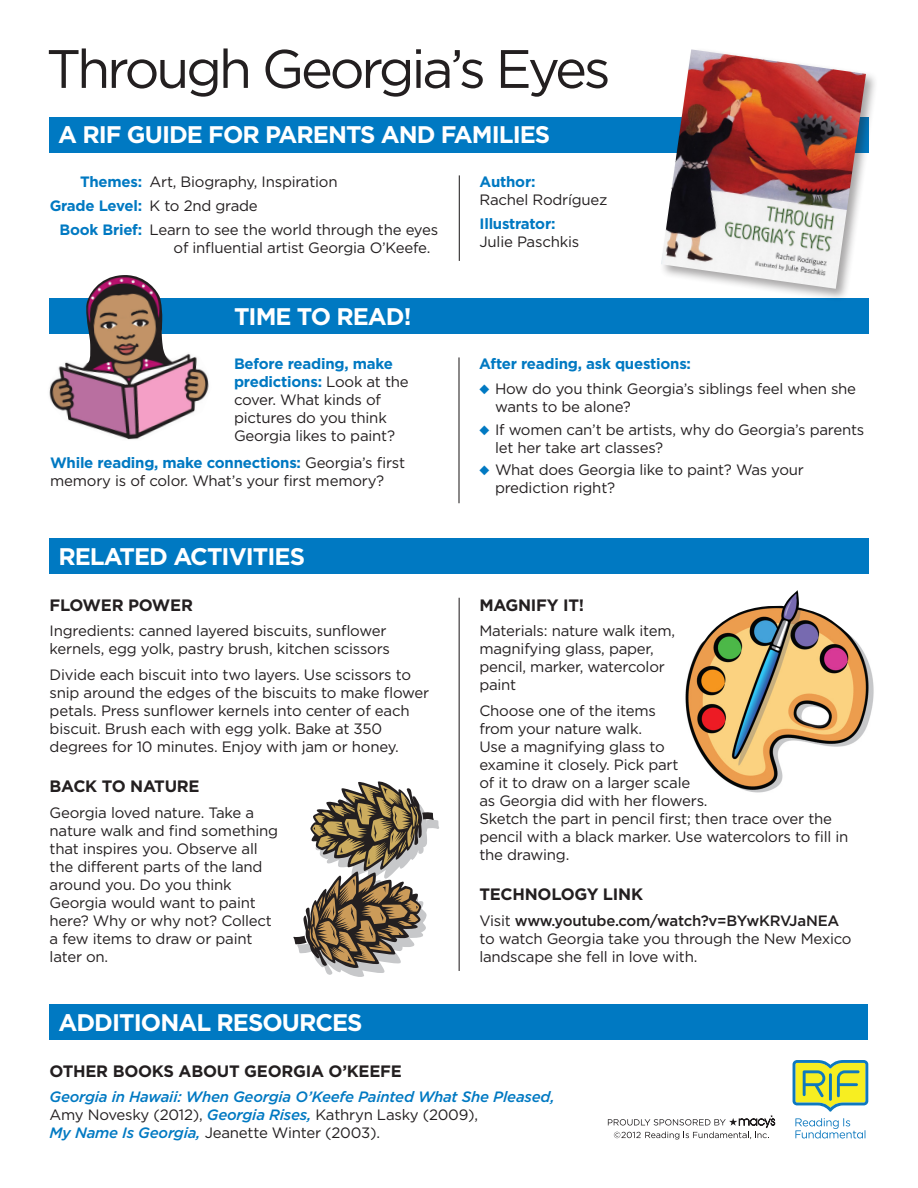
<style>
.page{position:relative;width:918px;height:1188px;background:#fff}
.page>*{position:absolute;margin:0;border:0;box-sizing:border-box;transform-origin:0 0}
.t1{font:54px "Gotham";letter-spacing:-.06em;color:#231f20}
.White_Type_in_Blue_B{font:700 24px "Gotham";letter-spacing:-.04em;color:#fff}
.Black_Subhead{font:700 16.5px "Gotham";letter-spacing:-.015em;color:#231f20}
.Other_Books_Subhead{font:700 16.5px "Gotham";letter-spacing:-.015em;color:#231f20}
.Related_Activities_T{font:15px/18px "Gotham";letter-spacing:-.015em;color:#231f20}
.Time_to_Read_Text{font:15px/18px "Gotham";letter-spacing:-.015em;color:#231f20}
.Themes_Text{font:15px/18px "Gotham";letter-spacing:-.015em;color:#231f20}
.Additional_Resources{font:italic 500 15px/18px "Gotham";letter-spacing:-.015em;color:#0079c2}
.Bulleted_Text{font:15px/18px "Gotham";letter-spacing:-.015em;color:#231f20}
.First_Bulleted_Text{font:15px/18px "Gotham";letter-spacing:-.015em;color:#231f20}
.Time_to_Read_Text-2{font:700 15px "Gotham";letter-spacing:-.015em;color:#0079c2}
.Themes_Text-2{font:700 15px "Gotham";letter-spacing:-.02em;color:#0079c2}
.s1{font-weight:700;color:#0079c2}
.s2{font-weight:400;color:#231f20}
.s3{color:#0079c2}
.s4{font-weight:500}
.s5{font-weight:400;font-style:normal;color:#231f20}
</style>
<div class="page">
<img style="left:685px;top:590px;width:189px;height:203px">
<svg style="left:293px;top:782px;width:146px;height:195px"></svg>
<div style="left:49px;top:117px;width:819px;height:36px;background:#0079c2"></div>
<div style="left:50px;top:298px;width:819px;height:36px;background:#0079c2"></div>
<img style="left:49px;top:275px;width:160px;height:165px">
<div style="left:49px;top:538px;width:820px;height:36px;background:#0079c2"></div>
<hr style="left:459px;top:598px;width:1px;height:373px;background:#231f20">
<svg style="left:793px;top:1060px;width:75px;height:52px;background:#b4ce6d"></svg>
<svg style="left:795px;top:1118px;width:71px;height:21px"></svg>
<svg style="left:608px;top:1115px;width:167px;height:25px"></svg>
<div style="left:50px;top:1004px;width:818px;height:36px;background:#0079c2"></div>
<hr style="left:458px;top:357px;width:2px;height:146px;background:#231f20">
<hr style="left:459px;top:175px;width:1px;height:86px;background:#231f20">
<div style="left:659px;top:47px;width:220px;height:255px;background:#231f20;opacity:.4"></div>
<img style="left:661px;top:49px;width:205px;height:240px">
<p class="t1" style="left:46px;top:36px;width:566px">Through Georgia’s Eyes</p>
<p class="White_Type_in_Blue_B" style="left:58px;top:120px;width:494px">A RIF GUIDE FOR PARENTS AND FAMILIES</p>
<p class="Themes_Text" style="left:80px;top:173px;width:259px"><span class="s1">Themes:</span> Art, Biography, Inspiration</p>
<p class="Themes_Text-2" style="left:50px;top:197px;width:210px">Grade Level: <span class="s2">K to 2nd grade</span></p>
<p class="Themes_Text" style="left:59px;top:221px;width:380px"><span class="s1">Book Brief:</span> Learn to see the world through the eyes</p>
<p class="Themes_Text" style="left:174px;top:239px;width:258px">of influential artist Georgia O’Keefe.</p>
<p class="White_Type_in_Blue_B" style="left:234px;top:302px;width:179px">TIME TO READ!</p>
<p class="Time_to_Read_Text" style="left:234px;top:354px;width:176px"><span class="s1">Before reading, make predictions:</span> Look at the cover. What kinds of pictures do you think<br>Georgia likes to paint?</p>
<p class="Time_to_Read_Text" style="left:50px;top:453px;width:356px"><span class="s1">While reading, make connections:</span> Georgia’s first memory is of color. What’s your first memory?</p>
<p class="White_Type_in_Blue_B" style="left:58px;top:542px;width:248px">RELATED ACTIVITIES</p>
<p class="Black_Subhead" style="left:50px;top:595px;width:145px">FLOWER POWER</p>
<p class="Related_Activities_T" style="left:50px;top:622px;width:342px">Ingredients: canned layered biscuits, sunflower kernels, egg yolk, pastry brush, kitchen scissors</p>
<p class="Related_Activities_T" style="left:50px;top:666px;width:381px">Divide each biscuit into two layers. Use scissors to snip around the edges of the biscuits to make flower petals. Press sunflower kernels into center of each biscuit. Brush each with egg yolk. Bake at 350 degrees for 10 minutes. Enjoy with jam or honey.</p>
<p class="Black_Subhead" style="left:50px;top:777px;width:152px">BACK TO NATURE</p>
<p class="Related_Activities_T" style="left:50px;top:804px;width:230px">Georgia loved nature. Take a nature walk and find something that inspires you. Observe all the different parts of the land around you. Do you think<br>Georgia would want to paint here? Why or why not? Collect a few items to draw or paint later on.</p>
<p class="Themes_Text" style="left:480px;top:173px;width:129px"><span class="s1">Author:<br></span>Rachel Rodríguez</p>
<p class="Themes_Text" style="left:480px;top:215px;width:101px"><span class="s1">Illustrator:<br></span>Julie Paschkis</p>
<p class="Time_to_Read_Text-2" style="left:479px;top:355px;width:213px">After reading, ask questions:</p>
<p class="First_Bulleted_Text" style="left:495px;top:380px;width:363px;text-indent:-16px"><span class="s3">◆</span> How do you think Georgia’s siblings feel when she wants to be alone?</p>
<p class="Bulleted_Text" style="left:495px;top:421px;width:371px;text-indent:-16px"><span class="s3">◆</span> If women can’t be artists, why do Georgia’s parents let her take art classes?</p>
<p class="Bulleted_Text" style="left:495px;top:461px;width:311px;text-indent:-16px"><span class="s3">◆</span> What does Georgia like to paint? Was your prediction right?</p>
<p class="Black_Subhead" style="left:479px;top:595px;width:106px">MAGNIFY IT!</p>
<p class="Related_Activities_T" style="left:479px;top:622px;width:197px">Materials: nature walk item, magnifying glass, paper, pencil, marker, watercolor paint</p>
<p class="Related_Activities_T" style="left:479px;top:702px;width:371px">Choose one of the items<br>from your nature walk.<br>Use a magnifying glass to<br>examine it closely. Pick part<br>of it to draw on a larger scale<br>as Georgia did with her flowers.<br>Sketch the part in pencil first; then trace over the pencil with a black marker. Use watercolors to fill in the drawing.</p>
<p class="Black_Subhead" style="left:479px;top:885px;width:165px">TECHNOLOGY LINK</p>
<p class="Related_Activities_T" style="left:479px;top:912px;width:374px">Visit <span class="s4">www.youtube.com/watch?v=BYwKRVJaNEA </span>to watch Georgia take you through the New Mexico landscape she fell in love with.</p>
<p class="White_Type_in_Blue_B" style="left:58px;top:1008px;width:306px">ADDITIONAL RESOURCES</p>
<p class="Other_Books_Subhead" style="left:50px;top:1061px;width:354px">OTHER BOOKS ABOUT GEORGIA O’KEEFE</p>
<p class="Additional_Resources" style="left:50px;top:1088px;width:507px">Georgia in Hawaii: When Georgia O’Keefe Painted What She Pleased,<br><span class="s5">Amy Novesky (2012),</span> Georgia Rises, <span class="s5">Kathryn Lasky (2009),<br></span>My Name Is Georgia, <span class="s5">Jeanette Winter (2003).</span></p>
</div>
